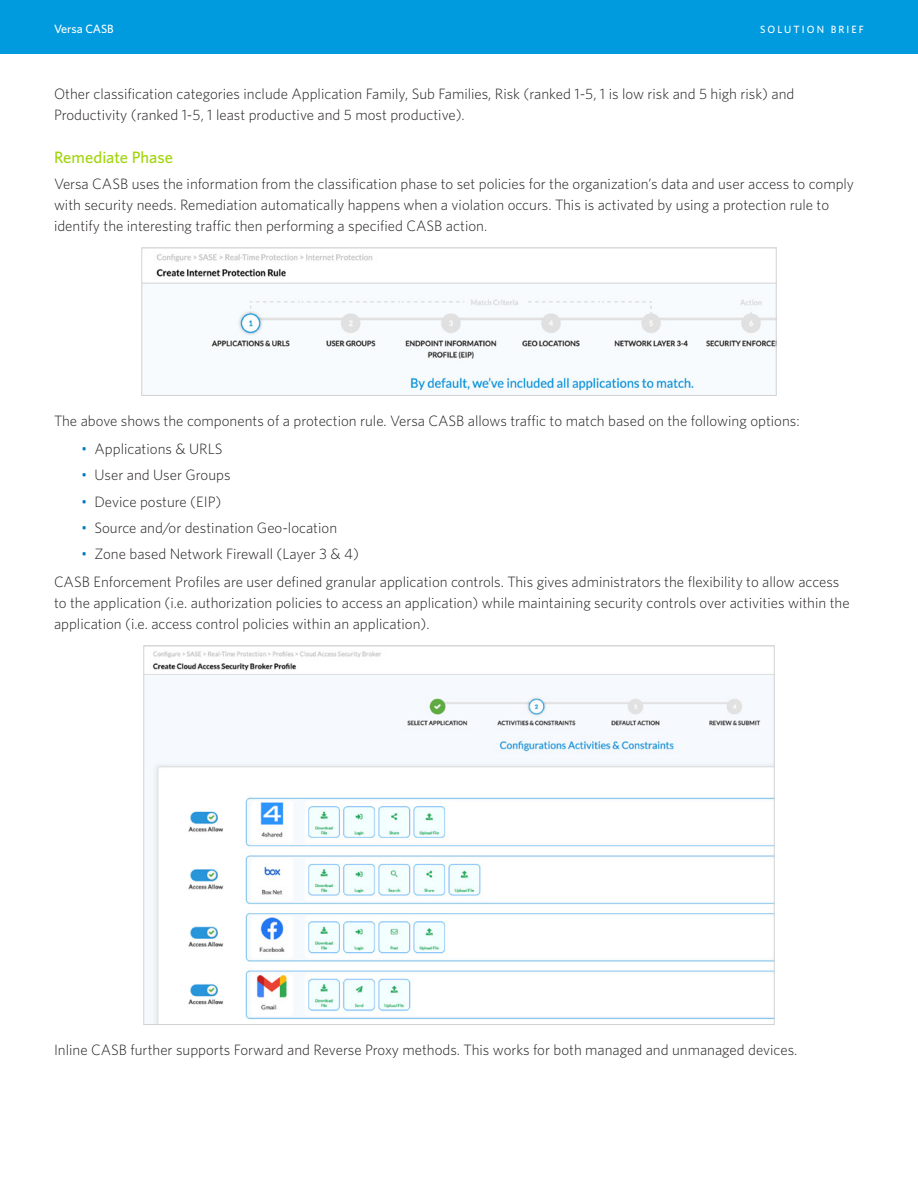
<style>
.page{position:relative;width:918px;height:1188px;background:#fff}
.page>*{position:absolute;margin:0;border:0;box-sizing:border-box;transform-origin:0 0}
.t1{font:500 16.5px "Whitney";color:#a2d40a}
.Main_Body_Text{font:300 15px/21px "Whitney";color:#231f20}
.t2{font:500 12px "Whitney";color:#fff}
.t3{font:500 10.5px "Whitney";letter-spacing:.2em;color:#fff}
.s1{color:#007cc2}
</style>
<div class="page">
<div style="left:0;top:0;width:918px;height:54px;background:#009bde"></div>
<img style="left:143px;top:254px;width:632px;height:137px">
<div style="left:141px;top:248px;width:636px;height:148px;border:1px solid #d1d2d4"></div>
<img style="left:145px;top:651px;width:628px;height:372px">
<h1 class="t2" style="left:54px;top:21px;width:61px">Versa CASB</h1>
<h1 class="t3" style="left:760px;top:22px;width:105px">SOLUTION BRIEF</h1>
<p class="Main_Body_Text" style="left:54px;top:83px;width:742px">Other classification categories include Application Family, Sub Families, Risk (ranked 1-5, 1 is low risk and 5 high risk) and<br>Productivity (ranked 1-5, 1 least productive and 5 most productive).</p>
<h2 class="t1" style="left:54px;top:146px;width:121px">Remediate Phase</h2>
<p class="Main_Body_Text" style="left:54px;top:173px;width:802px">Versa CASB uses the information from the classification phase to set policies for the organization’s data and user access to comply with security needs. Remediation automatically happens when a violation occurs. This is activated by using a protection rule to identify the interesting traffic then performing a specified CASB action.</p>
<p class="Main_Body_Text" style="left:54px;top:410px;width:747px">The above shows the components of a protection rule. Versa CASB allows traffic to match based on the following options:</p>
<p class="Main_Body_Text" style="left:81px;top:438px;width:143px"><span class="s1">•</span> Applications &amp; URLS</p>
<p class="Main_Body_Text" style="left:81px;top:464px;width:151px"><span class="s1">•</span> User and User Groups</p>
<p class="Main_Body_Text" style="left:81px;top:490px;width:142px"><span class="s1">•</span> Device posture (EIP)</p>
<p class="Main_Body_Text" style="left:81px;top:517px;width:258px"><span class="s1">•</span> Source and/or destination Geo-location</p>
<p class="Main_Body_Text" style="left:81px;top:543px;width:280px"><span class="s1">•</span> Zone based Network Firewall (Layer 3 &amp; 4)</p>
<p class="Main_Body_Text" style="left:54px;top:571px;width:797px">CASB Enforcement Profiles are user defined granular application controls. This gives administrators the flexibility to allow access to the application (i.e. authorization policies to access an application) while maintaining security controls over activities within the application (i.e. access control policies within an application).</p>
<p class="Main_Body_Text" style="left:54px;top:1039px;width:745px">Inline CASB further supports Forward and Reverse Proxy methods. This works for both managed and unmanaged devices.</p>
</div>
